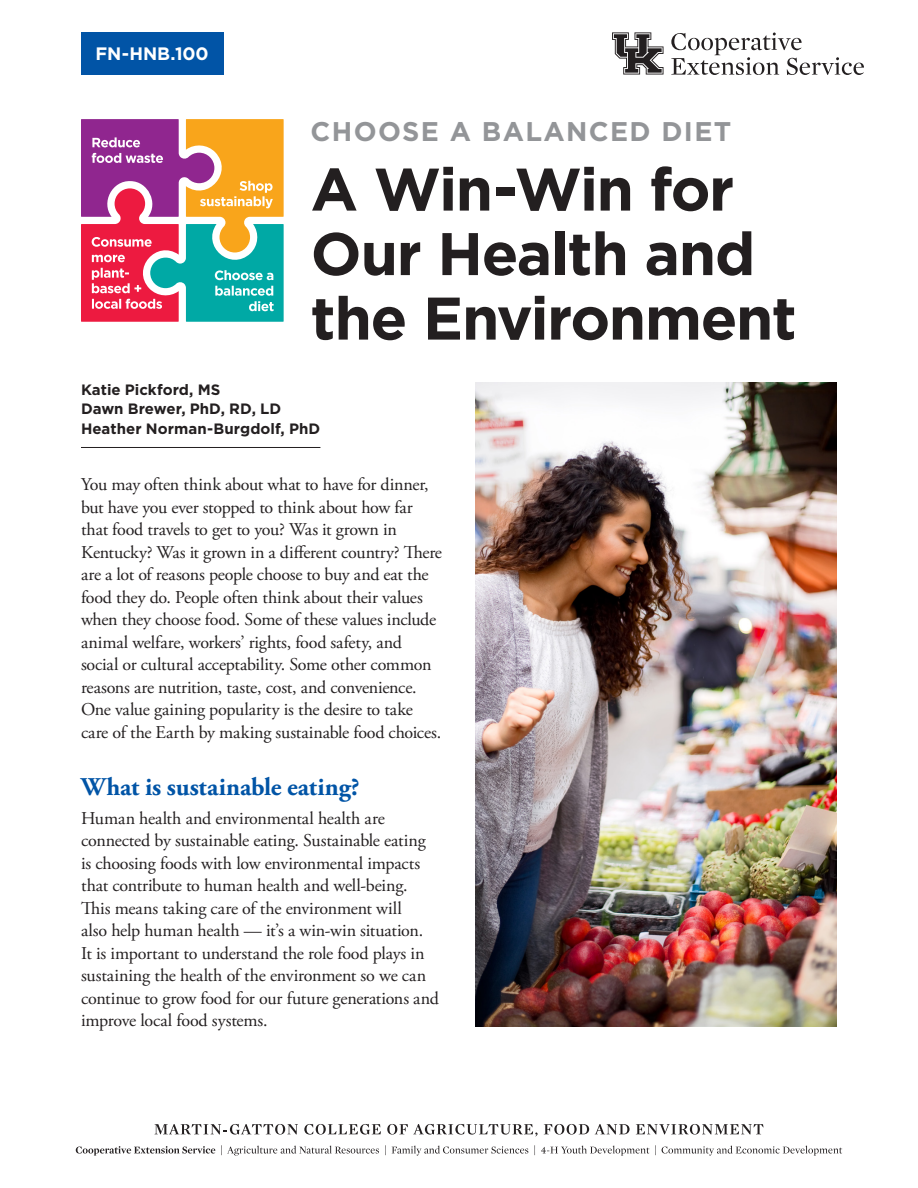
<style>
.page{position:relative;width:918px;height:1188px;background:#fff}
.page>*{position:absolute;margin:0;border:0;box-sizing:border-box;transform-origin:0 0}
.Headline{font:700 60px/64.5px "Gotham";letter-spacing:-.025em;color:#231f20}
.SeriesName{font:700 27px "Gotham";letter-spacing:.05em;color:#939598}
.Heading_2{font:700 25.5px "Adobe Garamond Pro";letter-spacing:-.005em;color:#0154a6}
.Body{font:18px/22.5px "Adobe Garamond Pro";letter-spacing:-.01em;color:#231f20}
.t1{font:700 18px "Gotham";letter-spacing:-.005em;color:#fff}
.Byline1{font:700 15px/19.5px "Gotham";color:#231f20}
</style>
<div class="page">
<svg style="left:612px;top:32px;width:252px;height:43px"></svg>
<svg style="left:76px;top:1145px;width:766px;height:11px"></svg>
<svg style="left:154px;top:1124px;width:144px;height:11px"></svg>
<svg style="left:304px;top:1124px;width:77px;height:11px"></svg>
<svg style="left:387px;top:1124px;width:151px;height:12px"></svg>
<svg style="left:544px;top:1124px;width:45px;height:11px"></svg>
<svg style="left:595px;top:1124px;width:35px;height:10px"></svg>
<svg style="left:636px;top:1124px;width:128px;height:11px"></svg>
<hr style="left:81px;top:447px;width:239px;height:1px;background:#231f20">
<img style="left:476px;top:383px;width:361px;height:643px">
<div style="left:81px;top:32px;width:142px;height:43px;background:#0154a6"></div>
<svg style="left:81px;top:119px;width:203px;height:203px;background:#af8180"></svg>
<p class="t1" style="left:96px;top:42px;width:115px">FN-HNB.100</p>
<p class="SeriesName" style="left:311px;top:113px;width:422px">CHOOSE A BALANCED DIET</p>
<p class="Headline" style="left:311px;top:157px;width:488px">A Win-Win for<br>Our Health and the Environment</p>
<p class="Byline1" style="left:81px;top:380px;width:241px">Katie Pickford, MS<br>Dawn Brewer, PhD, RD, LD<br>Heather Norman-Burgdolf, PhD</p>
<p class="Body" style="left:81px;top:474px;width:363px">You may often think about what to have for dinner, but have you ever stopped to think about how far that food travels to get to you? Was it grown in Kentucky? Was it grown in a different country? There are a lot of reasons people choose to buy and eat the food they do. People often think about their values when they choose food. Some of these values include animal welfare, workers’ rights, food safety, and social or cultural acceptability. Some other common reasons are nutrition, taste, cost, and convenience.<br>One value gaining popularity is the desire to take care of the Earth by making sustainable food choices.</p>
<p class="Heading_2" style="left:81px;top:772px;width:280px">What is sustainable eating?</p>
<p class="Body" style="left:81px;top:807px;width:359px">Human health and environmental health are connected by sustainable eating. Sustainable eating is choosing foods with low environmental impacts that contribute to human health and well-being.<br>This means taking care of the environment will<br>also help human health — it’s a win-win situation.<br>It is important to understand the role food plays in sustaining the health of the environment so we can continue to grow food for our future generations and improve local food systems.</p>
</div>
